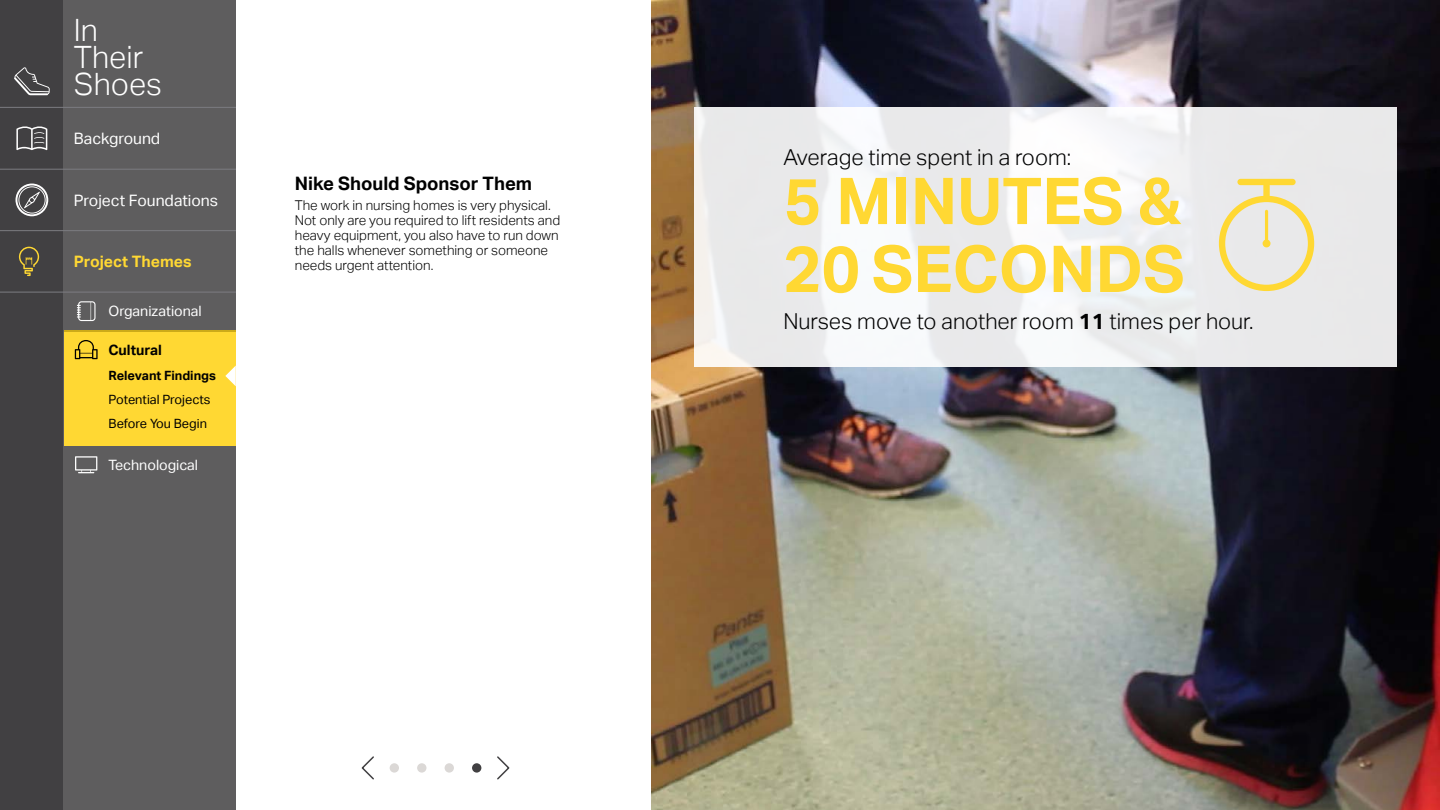
<style>
.page{position:relative;width:1440px;height:810px;background:#fff}
.page>*{position:absolute;margin:0;border:0;box-sizing:border-box;transform-origin:0 0}
.t1{font:700 64.65px/67.9px "Aktiv Grotesk Trial";color:#ffd833}
.t2{font:300 30.75px/27.5px "Aktiv Grotesk Trial";color:#fff}
.t3{font:300 21.98px "Aktiv Grotesk Trial";color:#000}
.t4{font:700 18.52px "Aktiv Grotesk Trial";color:#000}
.t5{font:15.75px "Aktiv Grotesk Trial";color:#fff}
.t6{font:700 15.75px "Aktiv Grotesk Trial";color:#ffd833}
.t7{font:14.25px "Aktiv Grotesk Trial";color:#fff}
.t8{font:700 14.25px "Aktiv Grotesk Trial";color:#000}
.t9{font:300 13.5px/15px "Aktiv Grotesk Trial";color:#000}
.t10{font:12.75px "Aktiv Grotesk Trial";color:#000}
.t11{font:700 12.75px "Aktiv Grotesk Trial";color:#000}
.s1{font-weight:700}
</style>
<div class="page">
<div style="left:0;top:0;width:64px;height:810px;background:#414042"></div>
<div style="left:63px;top:0;width:174px;height:810px;background:#5e5d5e"></div>
<img style="left:652px;top:0;width:788px;height:810px">
<svg style="left:695px;top:107px;width:702px;height:260px;fill:#eaeaeb"></svg>
<hr style="left:0;top:107px;width:237px;height:1px;background:#7c7c81">
<hr style="left:0;top:292px;width:237px;height:1px;background:#7c7c81">
<hr style="left:0;top:169px;width:237px;height:1px;background:#7c7c81">
<hr style="left:0;top:230px;width:237px;height:1px;background:#7c7c81">
<div style="left:64px;top:330px;width:173px;height:116px;background:#ffd833"></div>
<hr style="left:64px;top:330px;width:173px;height:2px;background:#ccaa19">
<svg style="left:225px;top:366px;width:11px;height:20px"></svg>
<svg style="left:497px;top:756px;width:13px;height:24px"></svg>
<div style="left:390px;top:763px;width:9px;height:10px;background:#dbd8d6;border-radius:50%"></div>
<div style="left:472px;top:763px;width:9px;height:10px;background:#414042;border-radius:50%"></div>
<div style="left:445px;top:763px;width:9px;height:10px;background:#dbd8d6;border-radius:50%"></div>
<div style="left:417px;top:763px;width:9px;height:10px;background:#dbd8d6;border-radius:50%"></div>
<svg style="left:361px;top:756px;width:13px;height:24px"></svg>
<svg style="left:1219px;top:179px;width:95px;height:112px;background:#ede5c1"></svg>
<svg style="left:16px;top:184px;width:32px;height:32px"></svg>
<svg style="left:19px;top:247px;width:20px;height:29px"></svg>
<svg style="left:16px;top:126px;width:31px;height:24px"></svg>
<svg style="left:77px;top:301px;width:19px;height:20px"></svg>
<svg style="left:75px;top:456px;width:22px;height:17px"></svg>
<svg style="left:75px;top:340px;width:23px;height:19px"></svg>
<svg style="left:14px;top:67px;width:36px;height:28px"></svg>
<div style="left:236px;top:0;width:12px;height:810px;background:#fff"></div>
<h2 class="t2" style="left:74px;top:16px;width:90px">In<br>Their<br>Shoes</h2>
<p class="t5" style="left:74px;top:129px;width:88px">Background</p>
<p class="t5" style="left:74px;top:191px;width:146px">Project Foundations</p>
<p class="t6" style="left:74px;top:252px;width:119px">Project Themes</p>
<p class="t7" style="left:108px;top:303px;width:95px">Organizational</p>
<p class="t8" style="left:108px;top:341px;width:55px">Cultural</p>
<p class="t11" style="left:109px;top:368px;width:109px">Relevant Findings</p>
<p class="t10" style="left:109px;top:392px;width:103px">Potential Projects</p>
<p class="t10" style="left:109px;top:416px;width:100px">Before You Begin</p>
<p class="t7" style="left:108px;top:457px;width:91px">Technological</p>
<h3 class="t4" style="left:295px;top:172px;width:239px">Nike Should Sponsor Them</h3>
<p class="t9" style="left:295px;top:198px;width:267px">The work in nursing homes is very physical.<br>Not only are you required to lift residents and heavy equipment, you also have to run down the halls whenever something or someone needs urgent attention.</p>
<h3 class="t3" style="left:783px;top:144px;width:289px">Average time spent in a room:</h3>
<h1 class="t1" style="left:783px;top:168px;width:403px">5 MINUTES &amp;<br>20 SECONDS</h1>
<h3 class="t3" style="left:783px;top:308px;width:472px">Nurses move to another room <span class="s1">11</span> times per hour.</h3>
</div>
